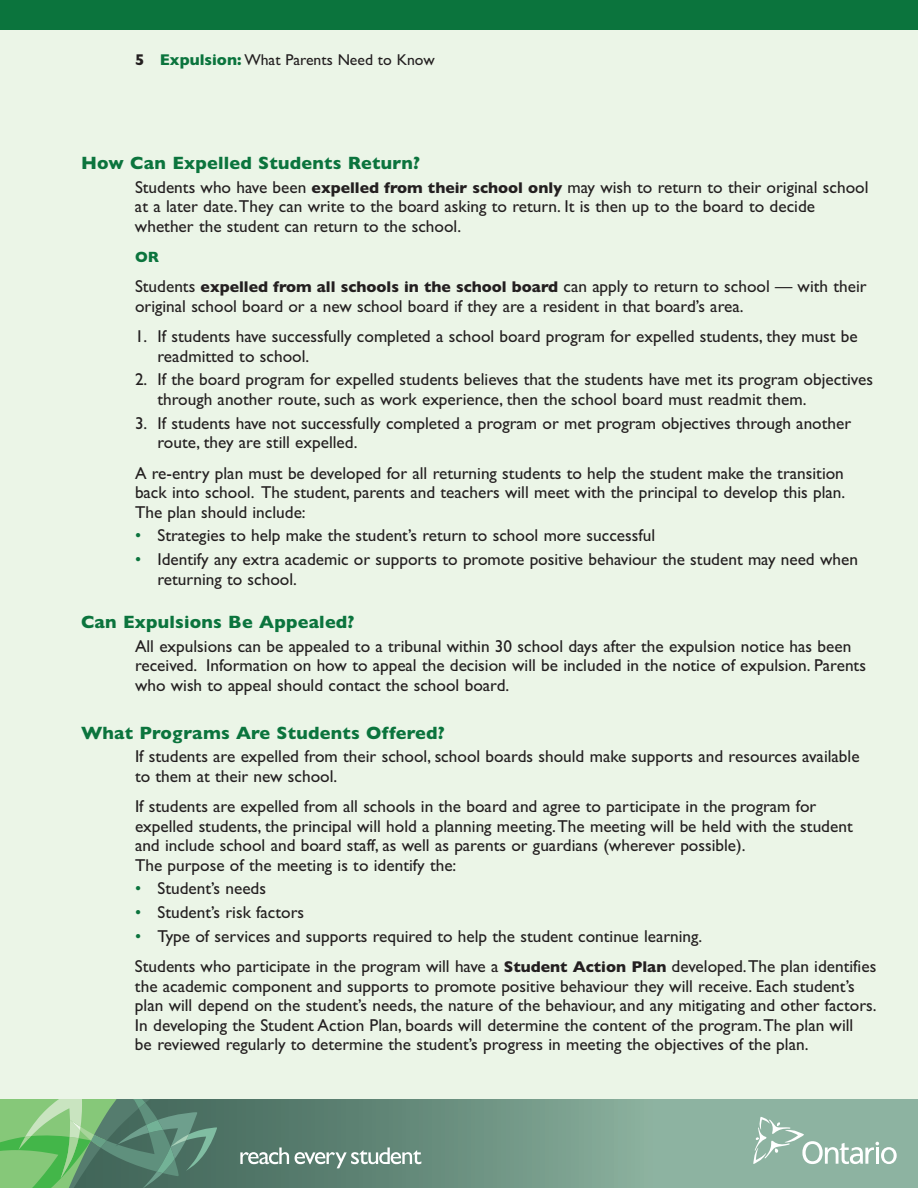
<style>
.page{position:relative;width:918px;height:1188px;background:#ebf5e7}
.page>*{position:absolute;margin:0;border:0;box-sizing:border-box;transform-origin:0 0}
.t1{font:700 18px "Gill Sans";letter-spacing:.01em;color:#0b743d}
.t2{font:17.25px/19.5px "Gill Sans";color:#231f20}
.t3{font:15.75px "Gill Sans";color:#231f20}
.t4{font:700 15px "Gill Sans";color:#0b743d}
.s1{font-weight:700}
.s2{font-weight:700;color:#0b743d}
.s3{font-weight:700;font-size:15.75px}
.s4{color:#0b743d}
</style>
<div class="page">
<svg style="left:218px;top:1099px;width:700px;height:89px;background:#759b8a"></svg>
<svg style="left:0;top:1099px;width:218px;height:89px;background:#669c71"></svg>
<svg style="left:240px;top:1147px;width:49px;height:17px"></svg>
<svg style="left:295px;top:1147px;width:126px;height:21px;background:#87a297"></svg>
<svg style="left:753px;top:1117px;width:144px;height:47px;background:#9fbfb0"></svg>
<div style="left:0;top:0;width:918px;height:30px;background:#0b743d"></div>
<p class="t3" style="left:135px;top:54px;width:301px"><span class="s1">5</span> <span class="s2">Expulsion:</span> What Parents Need to Know</p>
<p class="t1" style="left:81px;top:157px;width:341px">How Can Expelled Students Return?</p>
<p class="t2" style="left:135px;top:179px;width:735px">Students who have been <span class="s3">expelled from their school only</span> may wish to return to their original school at a later date. They can write to the board asking to return. It is then up to the board to decide whether the student can return to the school.</p>
<p class="t4" style="left:135px;top:252px;width:25px">OR</p>
<p class="t2" style="left:135px;top:279px;width:733px">Students <span class="s3">expelled from all schools in the school board</span> can apply to return to school — with their original school board or a new school board if they are a resident in that board’s area.</p>
<p class="t2" style="left:157px;top:329px;width:702px;text-indent:-22px">1. If students have successfully completed a school board program for expelled students, they must be readmitted to school.</p>
<p class="t2" style="left:157px;top:372px;width:717px;text-indent:-22px">2. If the board program for expelled students believes that the students have met its program objectives through another route, such as work experience, then the school board must readmit them.</p>
<p class="t2" style="left:157px;top:415px;width:695px;text-indent:-22px">3. If students have not successfully completed a program or met program objectives through another route, they are still expelled.</p>
<p class="t2" style="left:135px;top:465px;width:712px;text-align:justify">A re-entry plan must be developed for all returning students to help the student make the transition back into school. The student, parents and teachers will meet with the principal to develop this plan.<br>The plan should include:</p>
<p class="t2" style="left:135px;top:528px;width:522px"><span class="s4">•</span> Strategies to help make the student’s return to school more successful</p>
<p class="t2" style="left:157px;top:552px;width:702px;text-indent:-22px"><span class="s4">•</span> Identify any extra academic or supports to promote positive behaviour the student may need when returning to school.</p>
<p class="t1" style="left:81px;top:616px;width:275px">Can Expulsions Be Appealed?</p>
<p class="t2" style="left:135px;top:638px;width:733px">All expulsions can be appealed to a tribunal within 30 school days after the expulsion notice has been received. Information on how to appeal the decision will be included in the notice of expulsion. Parents who wish to appeal should contact the school board.</p>
<p class="t1" style="left:81px;top:726px;width:365px">What Programs Are Students Offered?</p>
<p class="t2" style="left:135px;top:749px;width:726px">If students are expelled from their school, school boards should make supports and resources available to them at their new school.</p>
<p class="t2" style="left:135px;top:798px;width:719px">If students are expelled from all schools in the board and agree to participate in the program for expelled students, the principal will hold a planning meeting. The meeting will be held with the student and include school and board staff, as well as parents or guardians (wherever possible).<br>The purpose of the meeting is to identify the:</p>
<p class="t2" style="left:135px;top:881px;width:133px"><span class="s4">•</span> Student’s needs</p>
<p class="t2" style="left:135px;top:905px;width:171px"><span class="s4">•</span> Student’s risk factors</p>
<p class="t2" style="left:135px;top:923px;width:743px;line-height:30.3px"><span class="s4">•</span> Type of services and supports required to help the student continue learning.<br>Students who participate in the program will have a <span class="s3">Student Action Plan</span> developed. The plan identifies</p>
<p class="t2" style="left:135px;top:978px;width:743px">the academic component and supports to promote positive behaviour they will receive. Each student’s plan will depend on the student’s needs, the nature of the behaviour, and any mitigating and other factors.<br>In developing the Student Action Plan, boards will determine the content of the program. The plan will<br>be reviewed regularly to determine the student’s progress in meeting the objectives of the plan.</p>
</div>
